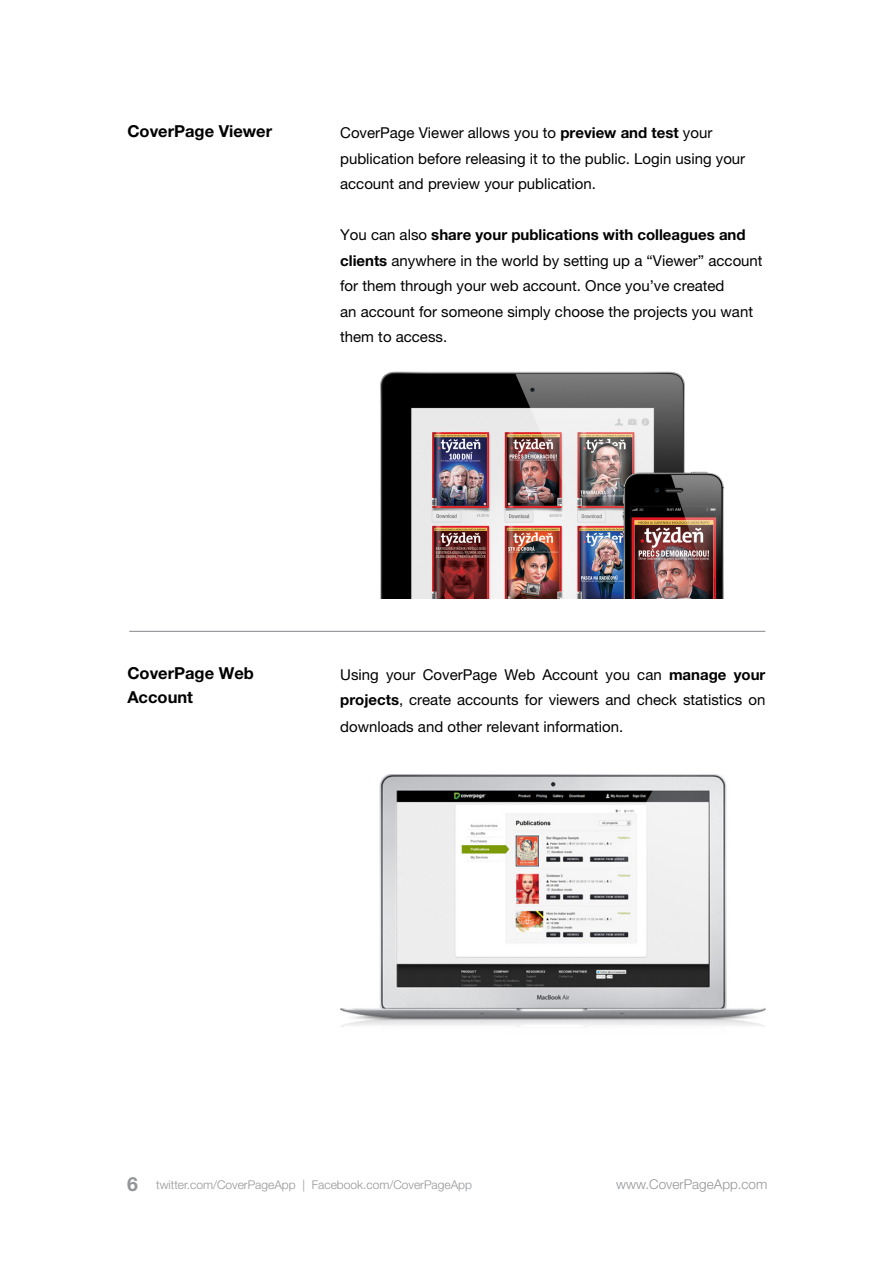
<style>
.page{position:relative;width:893px;height:1263px;background:#fff}
.page>*{position:absolute;margin:0;border:0;box-sizing:border-box;transform-origin:0 0}
.t1{font:700 16.5px/24px "Helvetica Neue LT Pro";color:#000}
.t2{font:15px/25.5px "Helvetica Neue LT Pro";color:#000}
.t3{font:300 13.5px "Helvetica Neue LT Pro";color:#939598}
.t4{font:300 12px "Helvetica Neue LT Pro";color:#939598}
.s1{font-weight:700}
.s2{font-weight:700;font-size:19.5px}
</style>
<div class="page">
<img style="left:380px;top:371px;width:344px;height:227px">
<img style="left:340px;top:774px;width:425px;height:253px">
<hr style="left:129px;top:631px;width:636px;height:1px;background:#939598">
<p class="t1" style="left:127px;top:119px;width:146px">CoverPage Viewer</p>
<p class="t2" style="left:340px;top:120px;width:407px">CoverPage Viewer allows you to <span class="s1">preview and test</span> your publication before releasing it to the public. Login using your account and preview your publication.</p>
<p class="t2" style="left:340px;top:222px;width:424px">You can also <span class="s1">share your publications with colleagues and clients</span> anywhere in the world by setting up a “Viewer” account for them through your web account. Once you’ve created</p>
<p class="t2" style="left:340px;top:298px;width:414px">an account for someone simply choose the projects you want them to access.</p>
<p class="t1" style="left:127px;top:661px;width:128px">CoverPage Web<br>Account</p>
<p class="t2" style="left:340px;top:661px;width:427px">Using your CoverPage Web Account you can <span class="s1">manage your projects</span>, create accounts for viewers and check statistics on</p>
<p class="t2" style="left:340px;top:714px;width:285px">downloads and other relevant information.</p>
<p class="t4" style="left:127px;top:1177px;width:346px"><span class="s2">6</span> twitter.com/CoverPageApp | Facebook.com/CoverPageApp</p>
<p class="t3" style="left:616px;top:1176px;width:153px">www.CoverPageApp.com</p>
</div>
